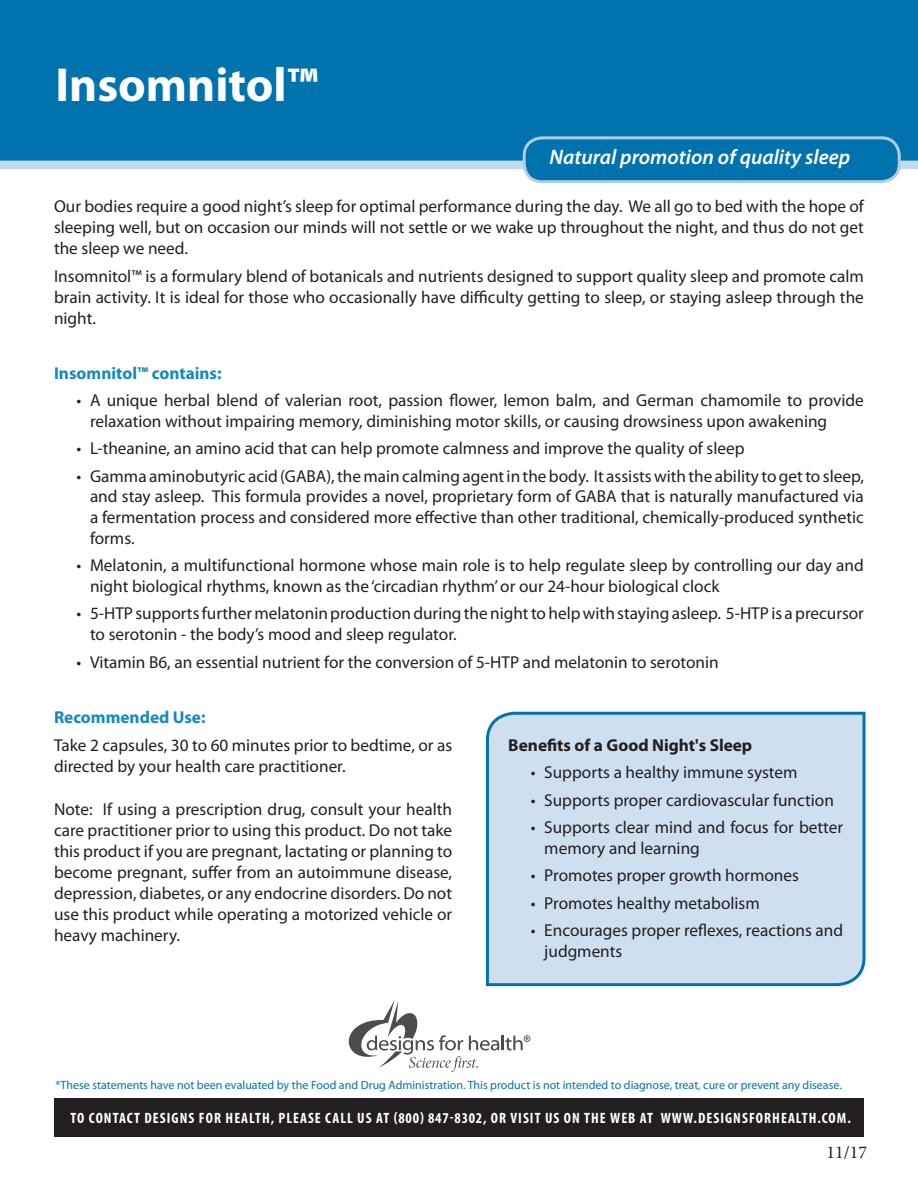
<style>
.page{position:relative;width:918px;height:1188px;background:#fff}
.page>*{position:absolute;margin:0;border:0;box-sizing:border-box;transform-origin:0 0}
.t1{font:700 48px "Myriad Pro";color:#fff}
.t2{font:italic 600 21px "Myriad Pro";color:#fff}
.t3{font:18px "Minion Pro";color:#231f20}
.t4{font:17.25px/21px "Myriad Pro";color:#231f20}
.t5{font:700 17.25px "Myriad Pro";color:#148abf}
.t6{font:700 17.25px "Myriad Pro";color:#231f20}
.t7{font:700 condensed 15px "Myriad Pro";letter-spacing:.07em;color:#fff}
.t8{font:12px "Myriad Pro";color:#0073ae}
</style>
<div class="page">
<div style="left:485px;top:711px;width:381px;height:276px;background:#cedfef"></div>
<div style="left:0;top:0;width:918px;height:160px;background:#0073ae"></div>
<div style="left:0;top:159px;width:918px;height:10px;background:#c0dcea;border:2px solid #0073ae"></div>
<div style="left:524px;top:138px;width:375px;height:44px;background:#0073ae;border-radius:18px"></div>
<div style="left:523px;top:136px;width:378px;height:47px;border:3px solid #b1cde6;border-radius:18px"></div>
<div style="left:54px;top:1098px;width:810px;height:39px;background:#231f20"></div>
<svg style="left:349px;top:1000px;width:181px;height:72px"></svg>
<p class="t1" style="left:56px;top:54px;width:264px">Insomnitol™</p>
<p class="t2" style="left:549px;top:144px;width:302px">Natural promotion of quality sleep</p>
<p class="t4" style="left:54px;top:195px;width:812px;text-align:justify">Our bodies require a good night’s sleep for optimal performance during the day. We all go to bed with the hope of sleeping well, but on occasion our minds will not settle or we wake up throughout the night, and thus do not get the sleep we need.</p>
<p class="t4" style="left:54px;top:265px;width:811px;text-align:justify">Insomnitol™ is a formulary blend of botanicals and nutrients designed to support quality sleep and promote calm brain activity. It is ideal for those who occasionally have difficulty getting to sleep, or staying asleep through the night.</p>
<p class="t5" style="left:54px;top:362px;width:169px">Insomnitol™ contains:</p>
<p class="t4" style="left:90px;top:390px;width:775px;text-indent:-14px">• A unique herbal blend of valerian root, passion flower, lemon balm, and German chamomile to provide relaxation without impairing memory, diminishing motor skills, or causing drowsiness upon awakening</p>
<p class="t4" style="left:76px;top:438px;width:670px">• L-theanine, an amino acid that can help promote calmness and improve the quality of sleep</p>
<p class="t4" style="left:90px;top:465px;width:776px;text-align:justify;text-indent:-14px">• Gamma aminobutyric acid (GABA), the main calming agent in the body. It assists with the ability to get to sleep, and stay asleep. This formula provides a novel, proprietary form of GABA that is naturally manufactured via a fermentation process and considered more effective than other traditional, chemically-produced synthetic forms.</p>
<p class="t4" style="left:90px;top:555px;width:775px;text-indent:-14px">• Melatonin, a multifunctional hormone whose main role is to help regulate sleep by controlling our day and night biological rhythms, known as the ‘circadian rhythm’ or our 24-hour biological clock</p>
<p class="t4" style="left:90px;top:603px;width:775px;text-indent:-14px">• 5-HTP supports further melatonin production during the night to help with staying asleep. 5-HTP is a precursor to serotonin - the body’s mood and sleep regulator.</p>
<p class="t4" style="left:76px;top:651px;width:644px">• Vitamin B6, an essential nutrient for the conversion of 5-HTP and melatonin to serotonin</p>
<p class="t5" style="left:54px;top:706px;width:153px">Recommended Use:</p>
<p class="t4" style="left:54px;top:734px;width:400px">Take 2 capsules, 30 to 60 minutes prior to bedtime, or as directed by your health care practitioner.</p>
<p class="t4" style="left:54px;top:798px;width:400px;text-align:justify">Note: If using a prescription drug, consult your health care practitioner prior to using this product. Do not take this product if you are pregnant, lactating or planning to become pregnant, suffer from an autoimmune disease, depression, diabetes, or any endocrine disorders. Do not use this product while operating a motorized vehicle or heavy machinery.</p>
<p class="t6" style="left:508px;top:734px;width:245px">Benefits of a Good Night's Sleep</p>
<p class="t4" style="left:531px;top:762px;width:268px">• Supports a healthy immune system</p>
<p class="t4" style="left:531px;top:789px;width:305px">• Supports proper cardiovascular function</p>
<p class="t4" style="left:544px;top:817px;width:300px;text-indent:-14px">• Supports clear mind and focus for better memory and learning</p>
<p class="t4" style="left:531px;top:865px;width:270px">• Promotes proper growth hormones</p>
<p class="t4" style="left:531px;top:892px;width:231px">• Promotes healthy metabolism</p>
<p class="t4" style="left:544px;top:920px;width:300px;text-indent:-14px">• Encourages proper reflexes, reactions and judgments</p>
<p class="t8" style="left:56px;top:1077px;width:788px">*These statements have not been evaluated by the Food and Drug Administration. This product is not intended to diagnose, treat, cure or prevent any disease.</p>
<p class="t7" style="left:71px;top:1109px;width:782px">TO CONTACT DESIGNS FOR HEALTH, PLEASE CALL US AT (800) 847-8302, OR VISIT US ON THE WEB AT WWW.DESIGNSFORHEALTH.COM.</p>
<p class="t3" style="left:826px;top:1140px;width:42px">11/17</p>
</div>
